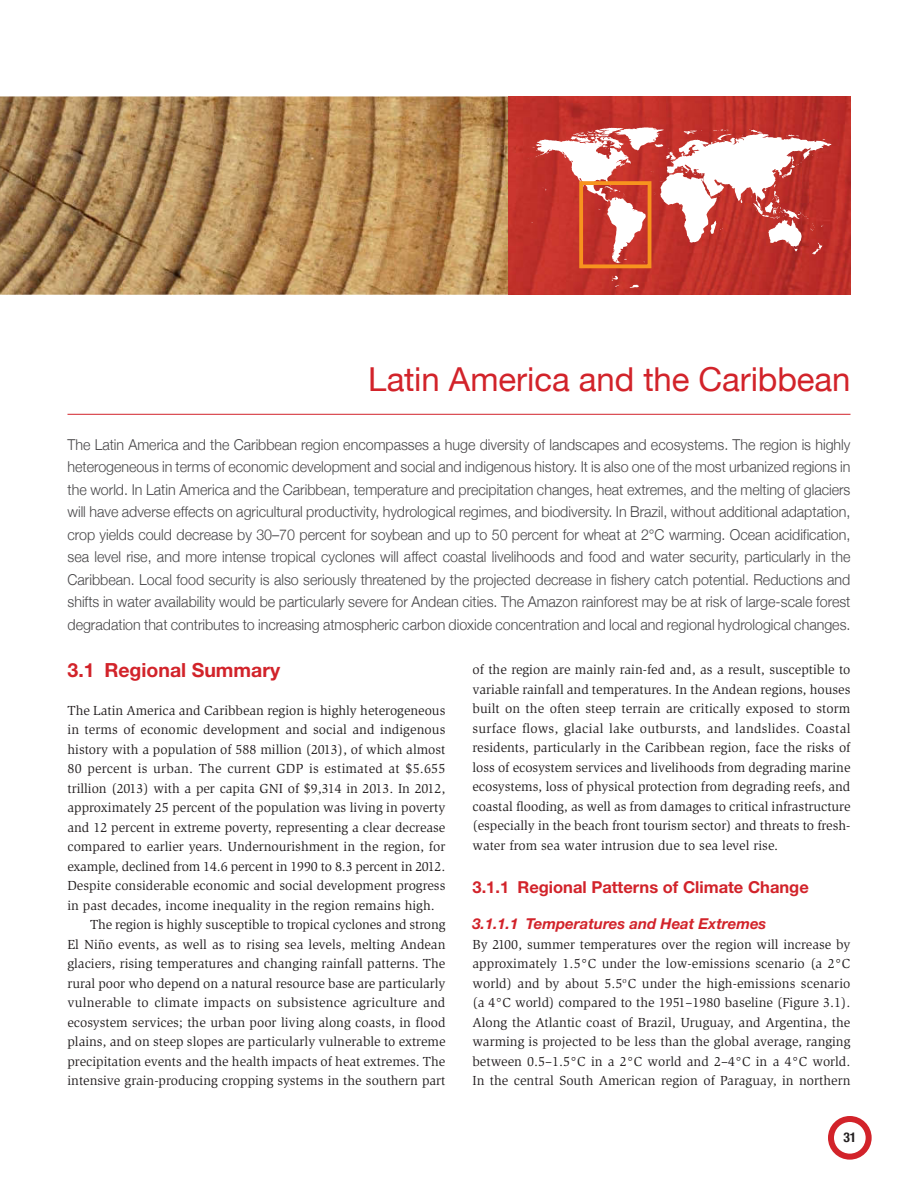
<style>
.page{position:relative;width:918px;height:1188px;background:#fff}
.page>*{position:absolute;margin:0;border:0;box-sizing:border-box;transform-origin:0 0}
.t1{font:33px "Helvetica Neue";color:#d2232a}
.t2{font:700 19.5px "Helvetica Neue";color:#d2232a}
.t3{font:700 16.5px "Helvetica Neue";color:#d2232a}
.t4{font:300 15px/22.5px "Helvetica Neue";color:#464547;text-align:justify;scale:.95 1}
.t5{font:italic 700 15px "Helvetica Neue";color:#d2232a}
.t6{font:13.5px/19.5px "Slimbach";color:#231f20;text-align:justify}
.t7{font:700 condensed 13.5px "Helvetica Neue";color:#231f20}
</style>
<div class="page">
<img style="left:0;top:96px;width:508px;height:199px">
<img style="left:508px;top:96px;width:342px;height:199px">
<svg style="left:527px;top:127px;width:305px;height:161px;fill:#c5342c"></svg>
<div style="left:579px;top:181px;width:72px;height:87px;border:4px solid #f7941e"></div>
<div style="left:828px;top:1116px;width:44px;height:44px;border:6px solid #d2232a;border-radius:50%"></div>
<hr style="left:68px;top:414px;width:782px;height:1px;background:#d2232a">
<p class="t1" style="left:368px;top:360px;width:484px">La tin America and the Caribbean</p>
<p class="t4" style="left:68px;top:433px;width:826px">The Latin America and the Caribbean region encompasses a huge diversity of landscapes and ecosystems. The region is highly heterogeneous in terms of economic development and social and indigenous history. It is also o ne of the most urbanized regions in the world. In Latin America and the Caribbean, temperature and precipitation changes, heat extremes, and the melting of glaciers will have adverse effects on agricultural productivity, hydrological regimes, and biodiversity. In Brazil, without additional adaptation, crop yields could decrease by 30–70 percent for soybean and up to 50 percent for wheat at 2°C warming. Ocean acidification, sea level rise, and more intense tropical cyclones will affect coastal livelihoods and food and water security, particularly in the Caribbean. Local food security is also seriously threatened by the projected decrease in fishery catch potential. Reductions and shifts in water availability would be particularly severe for Andean cities. The Amazon rainforest may be at risk of large‐scale forest degradation that contributes to increasing atmospheric carbon dioxide concentration and local and regional hydrological changes.</p>
<p class="t2" style="left:68px;top:663px;width:214px">3.1 Regional Summary</p>
<p class="t6" style="left:68px;top:701px;width:379px">The Latin America and Caribbean region is highly heterogeneous</p>
<p class="t6" style="left:68px;top:721px;width:380px">in terms of economic development and social and indigenous</p>
<p class="t6" style="left:68px;top:740px;width:379px">history with a population of 588 million (2013), of which almost</p>
<p class="t6" style="left:68px;top:760px;width:380px">80 percent is urban. The current GDP is estimated at $5.655</p>
<p class="t6" style="left:68px;top:779px;width:379px">trillion (2013) with a per capita GNI of $9,314 in 2013. In 2012,</p>
<p class="t6" style="left:68px;top:799px;width:379px">approximately 25 percent of the population was living in poverty</p>
<p class="t6" style="left:68px;top:818px;width:379px">and 12 percent in extreme poverty, representing a clear decrease</p>
<p class="t6" style="left:68px;top:838px;width:379px">compared to earlier years. Undernourishment in the region, for</p>
<p class="t6" style="left:68px;top:857px;width:379px">example, declined from 14.6 percent in 1990 to 8.3 percent in 2012.</p>
<p class="t6" style="left:68px;top:877px;width:379px">Despite considerable economic and social development progress</p>
<p class="t6" style="left:68px;top:896px;width:369px">in past decades, income inequality in the region remains high.</p>
<p class="t6" style="left:90px;top:916px;width:357px">The region is highly susceptible to tropical cyclones and strong</p>
<p class="t6" style="left:68px;top:935px;width:379px">El Niño events, as well as to rising sea levels, melting Andean</p>
<p class="t6" style="left:68px;top:955px;width:379px">glaciers, rising temperatures and changing rainfall patterns. The</p>
<p class="t6" style="left:68px;top:974px;width:379px">rural poor who depend on a natural resource base are particularly</p>
<p class="t6" style="left:68px;top:994px;width:379px">vulnerable to climate impacts on subsistence agriculture and</p>
<p class="t6" style="left:68px;top:1013px;width:379px">ecosystem services; the urban poor living along coasts, in flood</p>
<p class="t6" style="left:68px;top:1033px;width:379px">plains, and on steep slopes are particularly vulnerable to extreme</p>
<p class="t6" style="left:68px;top:1052px;width:379px">precipitation events and the health impacts of heat extremes. The</p>
<p class="t6" style="left:68px;top:1072px;width:379px">intensive grain-producing cropping systems in the southern part</p>
<p class="t6" style="left:472px;top:661px;width:380px">of the region are mainly rain-fed and, as a result, susceptible to variable rainfall and temperatures. In the Andean regions, houses built on the often steep terrain are critically exposed to storm surface flows, glacial lake outbursts, and landslides. Coastal residents, particularly in the Caribbean region, face the risks of loss of ecosystem services and livelihoods from degrading marine ecosystems, loss of physical protection from degrading reefs, and coastal flooding, as well as from damages to critical infrastructure (especially in the beach front tourism sector) and threats to fresh&shy;water from sea water intrusion due to sea level rise.</p>
<p class="t3" style="left:472px;top:881px;width:338px">3.1.1 Regional Patterns of Climate Change</p>
<p class="t5" style="left:472px;top:918px;width:295px">3.1.1.1 Temperatures and Heat Extremes</p>
<p class="t6" style="left:472px;top:935px;width:379px">By 2100, summer temperatures over the region will increase by approximately 1.5°C under the low-emissions scenario (a 2°C world) and by about 5.5<sup>o</sup> C under the high-emissions scenario (a 4°C world) compared to the 1951–1980 baseline (Figure 3.1).<br>Along the Atlantic coast of Brazil, Uruguay, and Argentina, the warming is projected to be less than the global average, ranging between 0.5–1.5°C in a 2°C world and 2–4°C in a 4°C world.<br>In the central South American region of Paraguay, in northern</p>
<p class="t7" style="left:843px;top:1129px;width:14px">31</p>
</div>
